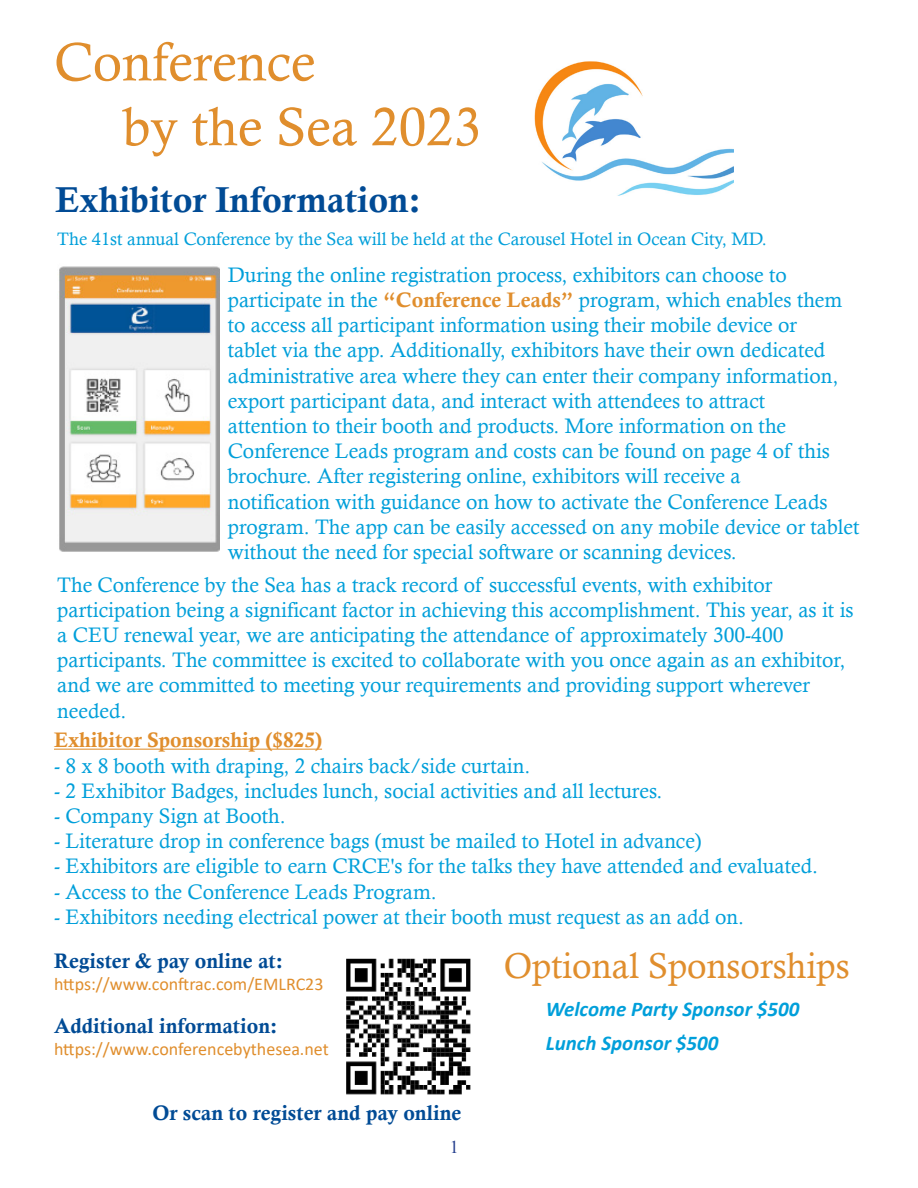
<style>
.page{position:relative;width:918px;height:1188px;background:#fff}
.page>*{position:absolute;margin:0;border:0;box-sizing:border-box;transform-origin:0 0}
.t1{font:54px "Calisto";color:#e08e2d}
.t2{font:36px "Calis MT Bol";color:#014b95}
.t3{font:36px "Calisto";color:#e08e2d}
.t4{font:21px/25.2px "Calisto";color:#009fda}
.t5{font:21px "Calis MT Bol";color:#014b95}
.t6{font:italic 700 21px "Calibri";color:#009fda}
.t7{font:21px "Calis MT Bol";color:#e08e2d}
.t8{font:18px "Calisto";color:#009fda}
.t9{font:18px "Calibri";color:#e08e2d}
.t10{font:18px "Times New Roman";color:#253f8e}
.s1{font-family:"Calis MT Bol";color:#e08e2d}
</style>
<div class="page">
<img style="left:535px;top:61px;width:198px;height:135px">
<img style="left:59px;top:266px;width:160px;height:286px">
<hr style="left:54px;top:749px;width:268px;height:1px;background:#e08e2d">
<img style="left:346px;top:958px;width:125px;height:137px">
<p class="t1" style="left:54px;top:31px;width:263px">Conference</p>
<p class="t1" style="left:123px;top:95px;width:360px">by the Sea 2023</p>
<p class="t2" style="left:56px;top:179px;width:367px">Exhibitor Information:</p>
<p class="t8" style="left:57px;top:228px;width:711px">The 41st annual Conference by the Sea will be held at the Carousel Hotel in Ocean City, MD.</p>
<p class="t4" style="left:228px;top:262px;width:616px">During the online registration process, exhibitors can choose to participate in the <span class="s1">“Conference Leads”</span> program, which enables them to access all participant information using their mobile device or</p>
<p class="t4" style="left:228px;top:337px;width:612px">tablet via the app. Additionally, exhibitors have their own dedicated administrative area where they can enter their company information, export participant data, and interact with attendees to attract</p>
<p class="t4" style="left:228px;top:413px;width:633px">attention to their booth and products. More information on the Conference Leads program and costs can be found on page 4 of this brochure. After registering online, exhibitors will receive a<br>notification with guidance on how to activate the Conference Leads program. The app can be easily accessed on any mobile device or tablet without the need for special software or scanning devices.</p>
<p class="t4" style="left:57px;top:572px;width:716px">The Conference by the Sea has a track record of successful events, with exhibitor</p>
<p class="t4" style="left:57px;top:597px;width:798px">participation being a significant factor in achieving this accomplishment. This year, as it is a CEU renewal year, we are anticipating the attendance of approximately 300-400</p>
<p class="t4" style="left:57px;top:647px;width:790px">participants. The committee is excited to collaborate with you once again as an exhibitor, and we are committed to meeting your requirements and providing support wherever needed.</p>
<p class="t7" style="left:54px;top:728px;width:270px">Exhibitor Sponsorship ($825)</p>
<p class="t4" style="left:54px;top:753px;width:478px">- 8 x 8 booth with draping, 2 chairs back/side curtain.</p>
<p class="t4" style="left:54px;top:778px;width:610px">- 2 Exhibitor Badges, includes lunch, social activities and all lectures.</p>
<p class="t4" style="left:54px;top:803px;width:233px">- Company Sign at Booth.</p>
<p class="t4" style="left:54px;top:828px;width:649px">- Literature drop in conference bags (must be mailed to Hotel in advance)</p>
<p class="t4" style="left:54px;top:853px;width:766px">- Exhibitors are eligible to earn CRCE's for the talks they have attended and evaluated.</p>
<p class="t4" style="left:54px;top:879px;width:384px">- Access to the Conference Leads Program.</p>
<p class="t4" style="left:54px;top:904px;width:692px">- Exhibitors needing electrical power at their booth must request as an add on.</p>
<p class="t5" style="left:54px;top:949px;width:231px">Register &amp; pay online at:</p>
<p class="t9" style="left:54px;top:971px;width:271px">https://www.conftrac.com/EMLRC23</p>
<p class="t5" style="left:54px;top:1014px;width:225px">Additional information:</p>
<p class="t9" style="left:54px;top:1036px;width:276px">https://www.conferencebythesea.net</p>
<p class="t5" style="left:152px;top:1101px;width:310px">Or scan to register and pay online</p>
<p class="t10" style="left:450px;top:1134px;width:10px">1</p>
<p class="t3" style="left:504px;top:945px;width:347px">Optional Sponsorships</p>
<p class="t6" style="left:546px;top:995px;width:255px">Welcome Party Sponsor $500</p>
<p class="t6" style="left:546px;top:1028px;width:174px">Lunch Sponsor $500</p>
</div>
